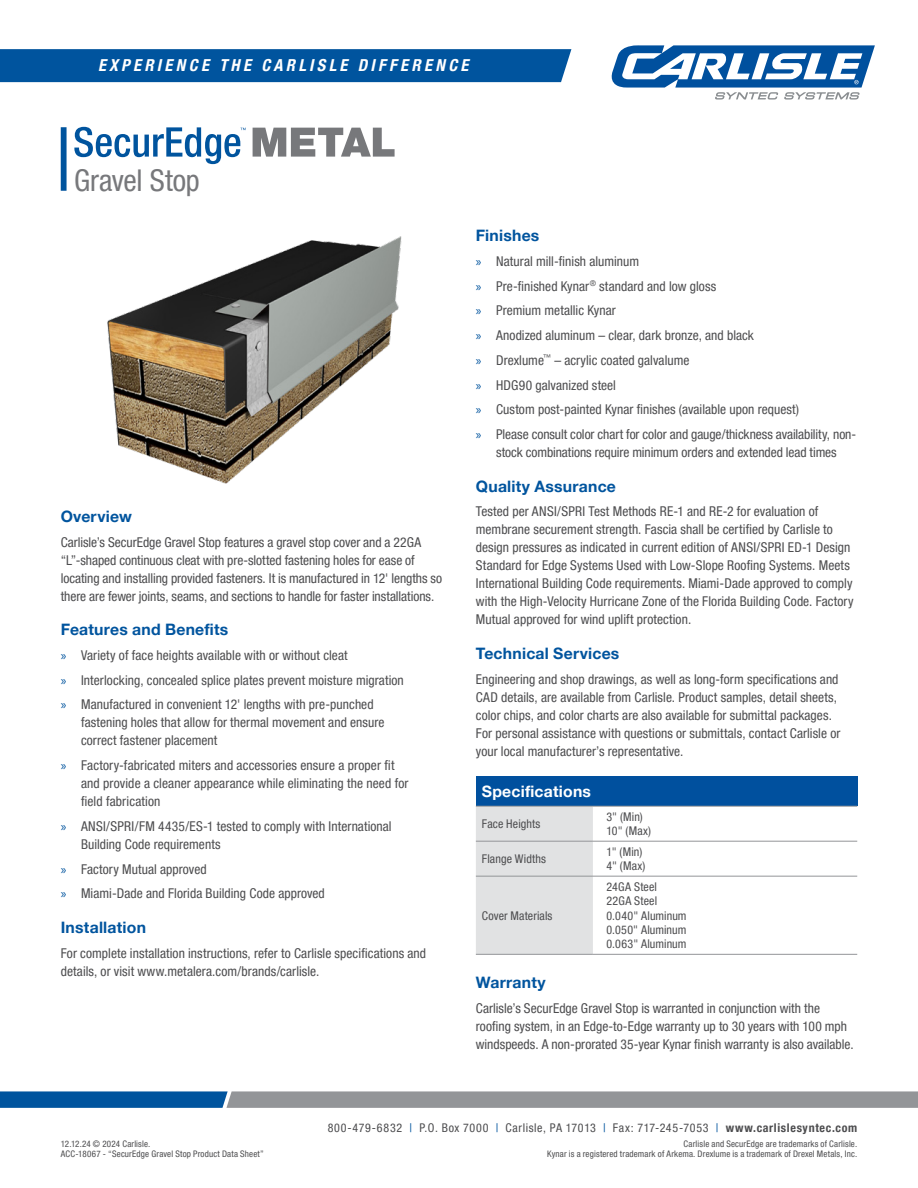
<style>
.page{position:relative;width:918px;height:1188px;background:#fff}
.page>*{position:absolute;margin:0;border:0;box-sizing:border-box;transform-origin:0 0}
.Product_SubHead{font:condensed 30px "Helvetica Neue LT Pro";letter-spacing:-.005em;color:#77787b}
.t1{font:italic 700 condensed 16.5px "Helvetica Neue LT Pro";letter-spacing:.205em;color:#fff}
.Paragraph_Headers{font:700 15.75px "Helvetica Neue LT Pro";letter-spacing:.015em;color:#00549e}
.t2{font:700 15.75px "Helvetica Neue LT Pro";letter-spacing:.015em;color:#fff}
.CST_PDS_Basic_Paragraph{font:condensed 13.5px/18px "Helvetica Neue LT Pro";letter-spacing:.005em;color:#4d4d4f}
.t3{font:condensed 12px "Helvetica Neue LT Pro";letter-spacing:.015em;color:#4d4d4f}
.t4{font:condensed 12px "Helvetica Neue LT Pro";letter-spacing:.05em;color:#4d4d4f}
.Footer_information{font:condensed 9px "Helvetica Neue LT Pro";letter-spacing:.02em;color:#4d4d4f}
.Trademark_Information{font:condensed 9px "Helvetica Neue LT Pro";letter-spacing:.02em;color:#4d4d4f}
.s1{font-family:"Myriad Pro";font-stretch:normal;color:#00549e}
.s2{color:#00549e}
.s3{font-weight:700}
</style>
<div class="page">
<div style="left:0;top:49px;width:571px;height:33px;background:#00549e"></div>
<svg style="left:612px;top:45px;width:263px;height:55px"></svg>
<img style="left:107px;top:236px;width:295px;height:248px">
<svg style="left:74px;top:127px;width:172px;height:37px"></svg>
<div style="left:61px;top:127px;width:6px;height:64px;background:#00549e"></div>
<svg style="left:253px;top:128px;width:142px;height:29px"></svg>
<div style="left:476px;top:777px;width:381px;height:29px;background:#00509e"></div>
<div style="left:476px;top:807px;width:117px;height:147px;background:#e1e2e3"></div>
<hr style="left:476px;top:841px;width:117px;height:1px;background:#939598">
<hr style="left:593px;top:841px;width:264px;height:1px;background:#939598">
<hr style="left:476px;top:876px;width:117px;height:1px;background:#939598">
<hr style="left:593px;top:876px;width:264px;height:1px;background:#939598">
<hr style="left:476px;top:954px;width:117px;height:1px;background:#939598">
<hr style="left:593px;top:954px;width:264px;height:1px;background:#939598">
<hr style="left:476px;top:806px;width:117px;height:1px;background:#939598">
<hr style="left:593px;top:806px;width:264px;height:1px;background:#939598">
<svg style="left:0;top:1091px;width:918px;height:17px;background:#74899d"></svg>
<p class="t1" style="left:98px;top:55px;width:372px">EXPERIENCE THE CARLISLE DIFFERENCE</p>
<p class="Product_SubHead" style="left:74px;top:162px;width:127px">Gravel Stop</p>
<p class="Paragraph_Headers" style="left:61px;top:507px;width:73px">Overview</p>
<p class="CST_PDS_Basic_Paragraph" style="left:61px;top:533px;width:383px">Carlisle’s SecurEdge Gravel Stop features a gravel stop cover and a 22GA “L”-shaped continuous cleat with pre-slotted fastening holes for ease of locating and installing provided fasteners. It is manufactured in 12' lengths so there are fewer joints, seams, and sections to handle for faster installations.</p>
<p class="Paragraph_Headers" style="left:61px;top:620px;width:169px">Features and Benefits</p>
<p class="CST_PDS_Basic_Paragraph" style="left:61px;top:646px;width:288px"><span class="s1">»</span> Variety of face heights available with or without cleat</p>
<p class="CST_PDS_Basic_Paragraph" style="left:61px;top:671px;width:345px"><span class="s1">»</span> Interlocking, concealed splice plates prevent moisture migration</p>
<p class="CST_PDS_Basic_Paragraph" style="left:81px;top:695px;width:305px;text-indent:-20px"><span class="s1">»</span> Manufactured in convenient 12' lengths with pre-punched fastening holes that allow for thermal movement and ensure correct fastener placement</p>
<p class="CST_PDS_Basic_Paragraph" style="left:81px;top:756px;width:329px;text-indent:-20px"><span class="s1">»</span> Factory-fabricated miters and accessories ensure a proper fit and provide a cleaner appearance while eliminating the need for field fabrication</p>
<p class="CST_PDS_Basic_Paragraph" style="left:81px;top:817px;width:312px;text-indent:-20px"><span class="s1">»</span> ANSI/SPRI/FM 4435/ES-1 tested to comply with International<br>Building Code requirements</p>
<p class="CST_PDS_Basic_Paragraph" style="left:61px;top:860px;width:147px"><span class="s1">»</span> Factory Mutual approved</p>
<p class="CST_PDS_Basic_Paragraph" style="left:61px;top:884px;width:266px"><span class="s1">»</span> Miami-Dade and Florida Building Code approved</p>
<p class="Paragraph_Headers" style="left:61px;top:918px;width:87px">Installation</p>
<p class="CST_PDS_Basic_Paragraph" style="left:61px;top:944px;width:367px">For complete installation instructions, refer to Carlisle specifications and details, or visit www.metalera.com/brands/carlisle.</p>
<p class="Paragraph_Headers" style="left:476px;top:226px;width:65px">Finishes</p>
<p class="CST_PDS_Basic_Paragraph" style="left:476px;top:252px;width:165px"><span class="s1">»</span> Natural mill-finish aluminum</p>
<p class="CST_PDS_Basic_Paragraph" style="left:476px;top:277px;width:242px"><span class="s1">»</span> Pre-finished Kynar<sup>®</sup> standard and low gloss</p>
<p class="CST_PDS_Basic_Paragraph" style="left:476px;top:301px;width:142px"><span class="s1">»</span> Premium metallic Kynar</p>
<p class="CST_PDS_Basic_Paragraph" style="left:476px;top:326px;width:280px"><span class="s1">»</span> Anodized aluminum – clear, dark bronze, and black</p>
<p class="CST_PDS_Basic_Paragraph" style="left:476px;top:351px;width:215px"><span class="s1">»</span> Drexlume<sup>™</sup> – acrylic coated galvalume</p>
<p class="CST_PDS_Basic_Paragraph" style="left:476px;top:376px;width:142px"><span class="s1">»</span> HDG90 galvanized steel</p>
<p class="CST_PDS_Basic_Paragraph" style="left:476px;top:400px;width:325px"><span class="s1">»</span> Custom post-painted Kynar finishes (available upon request)</p>
<p class="CST_PDS_Basic_Paragraph" style="left:476px;top:425px;width:382px;text-align:center"><span class="s1">»</span> Please consult color chart for color and gauge/thickness availability, non&shy;stock combinations require minimum orders and extended lead times</p>
<p class="Paragraph_Headers" style="left:476px;top:476px;width:142px">Quality Assurance</p>
<p class="CST_PDS_Basic_Paragraph" style="left:476px;top:502px;width:379px">Tested per ANSI/SPRI Test Methods RE-1 and RE-2 for evaluation of membrane securement strength. Fascia shall be certified by Carlisle to design pressures as indicated in current edition of ANSI/SPRI ED-1 Design Standard for Edge Systems Used with Low-Slope Roofing Systems. Meets International Building Code requirements. Miami-Dade approved to comply with the High-Velocity Hurricane Zone of the Florida Building Code. Factory Mutual approved for wind uplift protection.</p>
<p class="Paragraph_Headers" style="left:476px;top:644px;width:145px">Technical Services</p>
<p class="CST_PDS_Basic_Paragraph" style="left:476px;top:670px;width:366px">Engineering and shop drawings, as well as long-form specifications and CAD details, are available from Carlisle. Product samples, detail sheets, color chips, and color charts are also available for submittal packages.<br>For personal assistance with questions or submittals, contact Carlisle or your local manufacturer’s representative.</p>
<p class="t2" style="left:482px;top:782px;width:111px">Specifications</p>
<p class="t3" style="left:482px;top:817px;width:60px">Face Heights</p>
<p class="t3" style="left:606px;top:809px;width:38px">3" (Min)</p>
<p class="t3" style="left:606px;top:824px;width:46px">10" (Max)</p>
<p class="t3" style="left:482px;top:852px;width:66px">Flange Widths</p>
<p class="t3" style="left:482px;top:908px;width:72px">Cover Materials</p>
<p class="t3" style="left:606px;top:844px;width:37px">1" (Min)</p>
<p class="t3" style="left:606px;top:859px;width:41px">4" (Max)</p>
<p class="t3" style="left:606px;top:879px;width:52px">24GA Steel</p>
<p class="t3" style="left:606px;top:894px;width:52px">22GA Steel</p>
<p class="t3" style="left:606px;top:908px;width:82px">0.040" Aluminum</p>
<p class="t3" style="left:606px;top:923px;width:82px">0.050" Aluminum</p>
<p class="t3" style="left:606px;top:937px;width:82px">0.063" Aluminum</p>
<p class="Paragraph_Headers" style="left:476px;top:973px;width:71px">Warranty</p>
<p class="CST_PDS_Basic_Paragraph" style="left:476px;top:999px;width:379px">Carlisle’s SecurEdge Gravel Stop is warranted in conjunction with the roofing system, in an Edge-to-Edge warranty up to 30 years with 100 mph windspeeds. A non-prorated 35-year Kynar finish warranty is also available.</p>
<p class="Footer_information" style="left:61px;top:1138px;width:91px">12.12.24 © 2024 Carlisle.</p>
<p class="Footer_information" style="left:61px;top:1149px;width:205px">ACC-18067 - “SecurEdge Gravel Stop Product Data Sheet”</p>
<p class="t4" style="left:328px;top:1121px;width:531px">800-479-6832 <span class="s2">|</span> P.O. Box 7000 <span class="s2">|</span> Carlisle, PA 17013 <span class="s2">|</span> Fax: 717-245-7053 <span class="s2">|</span> <span class="s3">www.carlislesyntec.com</span></p>
<p class="Trademark_Information" style="left:684px;top:1138px;width:175px">Carlisle and SecurEdge are trademarks of Carlisle.</p>
<p class="Footer_information" style="left:547px;top:1149px;width:312px">Kynar is a registered trademark of Arkema. Drexlume is a trademark of Drexel Metals, Inc.</p>
</div>
